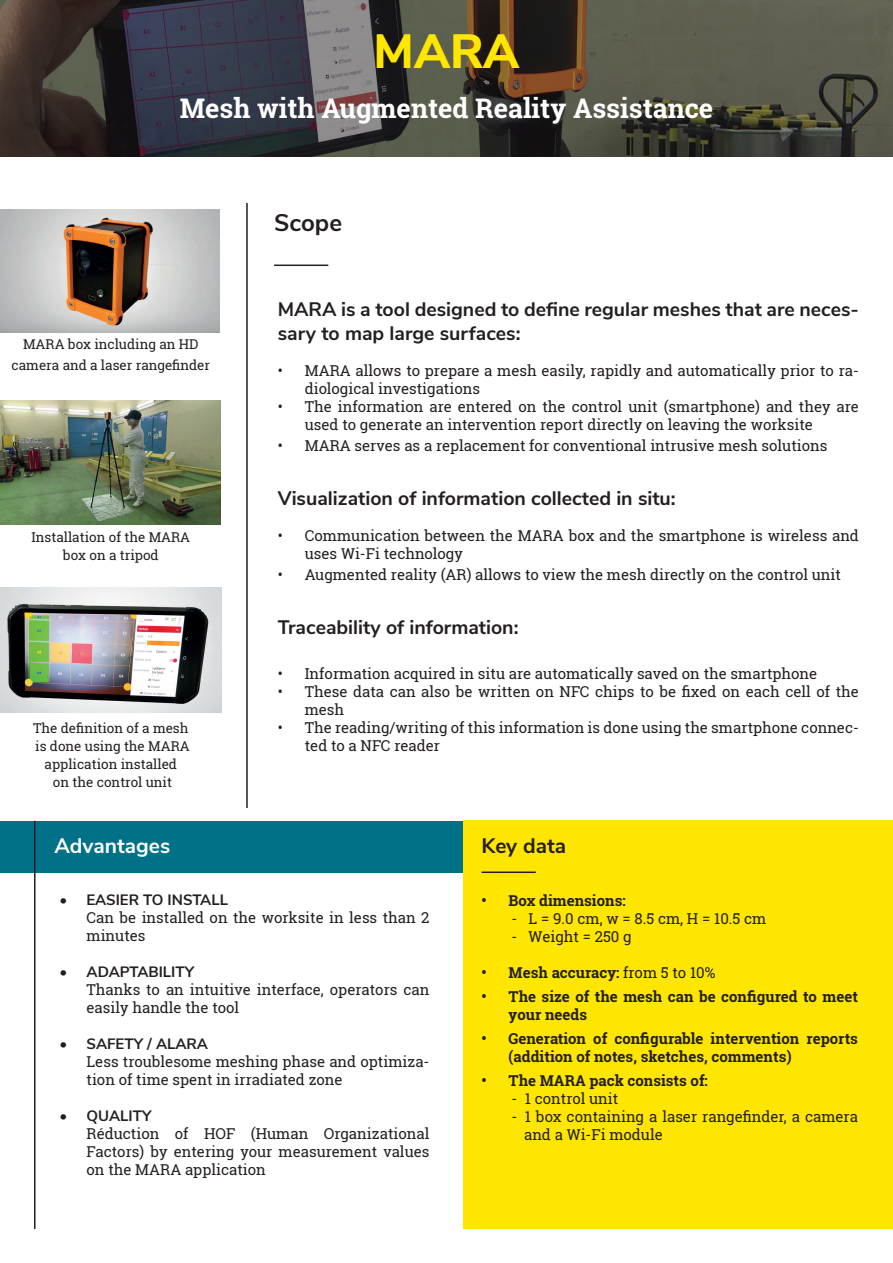
<style>
.page{position:relative;width:893px;height:1263px;background:#fff}
.page>*{position:absolute;margin:0;border:0;box-sizing:border-box;transform-origin:0 0}
.t1{font:800 48px "Nunito Sans";color:#ffe601}
.t2{font:700 27px "Roboto Slab";color:#fff}
.t3{font:700 24px "Nunito Sans";color:#231f20}
.t4{font:700 21px "Nunito Sans";color:#fff}
.t5{font:700 21px "Nunito Sans";color:#231f20}
.t6{font:700 19.5px/23.4px "Nunito Sans";color:#231f20}
.t7{font:15px/18px "Roboto Slab";color:#231f20}
.t8{font:700 15px/18px "Roboto Slab";color:#231f20}
.t9{font:700 15px "Nunito Sans";color:#231f20}
.t10{font:13.5px/18px "Roboto Slab";color:#231f20;text-align:center}
.s1{color:#fff}
.s2{font-weight:400}
</style>
<div class="page">
<div style="left:0;top:821px;width:463px;height:51px;background:#007187"></div>
<svg style="left:0;top:0;width:893px;height:157px;background:#46443f"></svg>
<hr style="left:274px;top:265px;width:54px;height:1px;background:#231f20">
<hr style="left:34px;top:821px;width:2px;height:408px;background:#231f20">
<div style="left:463px;top:821px;width:430px;height:408px;background:#ffe601"></div>
<hr style="left:246px;top:203px;width:2px;height:605px;background:#231f20">
<hr style="left:482px;top:871px;width:54px;height:2px;background:#231f20">
<img style="left:0;top:209px;width:219px;height:124px">
<img style="left:0;top:400px;width:220px;height:124px">
<img style="left:0;top:588px;width:221px;height:124px">
<h1 class="t1" style="left:374px;top:16px;width:147px">MARA</h1>
<h2 class="t2" style="left:180px;top:90px;width:535px">Mesh with Augmented Reality Assistance</h2>
<p class="t10" style="left:12px;top:333px;width:200px;line-height:21.6px">MARA box including an HD camera and a laser rangefinder</p>
<p class="t10" style="left:31px;top:528px;width:160px">Installation of the MARA box on a tripod</p>
<p class="t10" style="left:33px;top:719px;width:158px">The definition of a mesh is done using the MARA application installed<br>on the control unit</p>
<h3 class="t4" style="left:54px;top:830px;width:117px">Advantages</h3>
<h3 class="t3" style="left:274px;top:205px;width:69px">Scope</h3>
<h3 class="t6" style="left:278px;top:297px;width:583px">MARA is a tool designed to define regular meshes that are neces&shy;sary to map large surfaces:</h3>
<p class="t7" style="left:305px;top:361px;width:556px;text-indent:-27px">• MARA allows to prepare a mesh easily, rapidly and automatically prior to ra&shy;diological investigations</p>
<p class="t7" style="left:305px;top:397px;width:556px;text-indent:-27px">• The information are entered on the control unit (smartphone) and they are used to generate an intervention report directly on leaving the worksite</p>
<p class="t7" style="left:278px;top:436px;width:551px">• MARA serves as a replacement for conventional intrusive mesh solutions</p>
<h3 class="t6" style="left:278px;top:485px;width:399px">Visualization of information collected in situ:</h3>
<p class="t7" style="left:305px;top:526px;width:556px;text-indent:-27px">• Communication between the MARA box and the smartphone is wireless and uses Wi-Fi technology</p>
<p class="t7" style="left:278px;top:565px;width:565px">• Augmented reality (AR) allows to view the mesh directly on the control unit</p>
<h3 class="t6" style="left:278px;top:614px;width:242px">Traceability of information:</h3>
<p class="t7" style="left:278px;top:664px;width:541px">• Information acquired in situ are automatically saved on the smartphone</p>
<p class="t7" style="left:305px;top:682px;width:556px;text-indent:-27px">• These data can also be written on NFC chips to be fixed on each cell of the mesh</p>
<p class="t7" style="left:305px;top:718px;width:556px;text-indent:-27px">• The reading/writing of this information is done using the smartphone connec&shy;ted to a NFC reader</p>
<h3 class="t5" style="left:482px;top:830px;width:86px">Key data</h3>
<p class="t9" style="left:60px;top:889px;width:170px">• EASIER TO INSTALL</p>
<p class="t7" style="left:87px;top:908px;width:344px">Can be installed on the worksite in less than 2 minutes</p>
<p class="t9" style="left:60px;top:961px;width:136px">• ADAPTABILITY</p>
<p class="t7" style="left:87px;top:980px;width:344px;text-indent:-27px"><span class="s1">•</span> Thanks to an intuitive interface, operators can easily handle the tool</p>
<p class="t9" style="left:60px;top:1033px;width:150px">• SAFETY / ALARA</p>
<p class="t7" style="left:87px;top:1052px;width:344px;text-indent:-27px"><span class="s1">•</span> Less troublesome meshing phase and optimiza&shy;tion of time spent in irradiated zone</p>
<p class="t9" style="left:60px;top:1105px;width:94px">• QUALITY</p>
<p class="t7" style="left:87px;top:1124px;width:344px;text-align:justify">Réduction of HOF (Human Organizational Factors) by entering your measurement values on the MARA application</p>
<p class="t8" style="left:482px;top:891px;width:146px">• Box dimensions:</p>
<p class="t7" style="left:511px;top:909px;width:257px">- L = 9.0 cm, w = 8.5 cm, H = 10.5 cm</p>
<p class="t7" style="left:511px;top:927px;width:122px">- Weight = 250 g</p>
<p class="t8" style="left:482px;top:963px;width:235px">• Mesh accuracy: <span class="s2">from 5 to 10%</span></p>
<p class="t8" style="left:509px;top:987px;width:351px;text-indent:-27px">• The size of the mesh can be configured to meet your needs</p>
<p class="t8" style="left:509px;top:1029px;width:351px;text-indent:-27px">• Generation of configurable intervention reports (addition of notes, sketches, comments)</p>
<p class="t8" style="left:482px;top:1071px;width:228px">• The MARA pack consists of:</p>
<p class="t7" style="left:511px;top:1089px;width:109px">- 1 control unit</p>
<p class="t7" style="left:524px;top:1107px;width:335px;text-indent:-13px">- 1 box containing a laser rangefinder, a camera and a Wi-Fi module</p>
</div>
